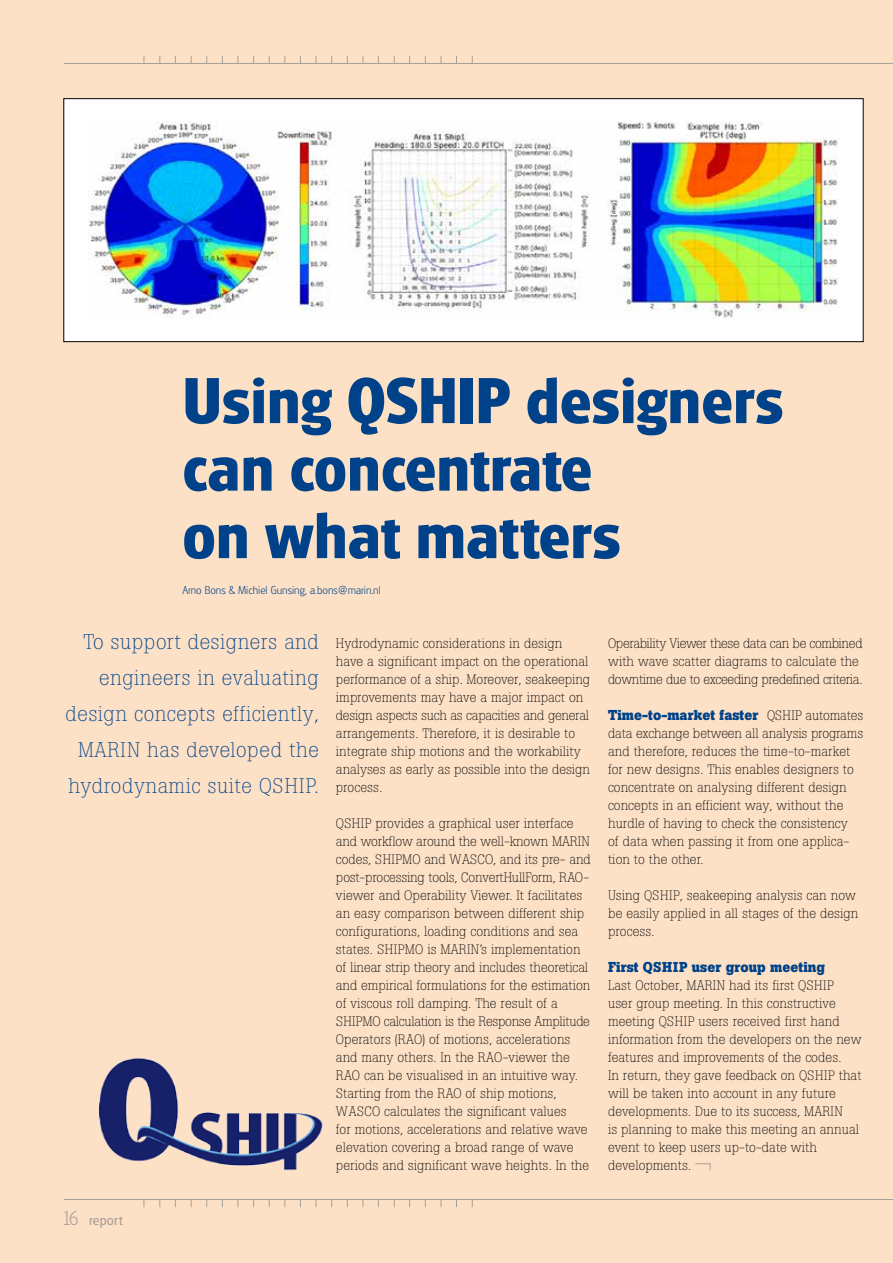
<style>
.page{position:relative;width:893px;height:1263px;background:#fde1c6}
.page>*{position:absolute;margin:0;border:0;box-sizing:border-box;transform-origin:0 0}
.t1{font:700 67.5px/67.5px "Glasgow";letter-spacing:.01em;color:#004289}
.t2{font:300 21px/36px "Boton BQ";letter-spacing:.02em;color:#004289;text-align:right}
.t3{font:15px "Glasgow";letter-spacing:.01em;color:#aaa096}
.t4{font:700 14.25px "Boton BQ";letter-spacing:.005em;color:#004289}
.t5{font:300 13.5px/18px "Boton BQ";color:#000}
.t6{font:300 13.5px/18px "Boton BQ";letter-spacing:-.03em;color:#000}
.t7{font:300 12px "Glasgow";color:#004289}
.s1{font-weight:300;font-size:21px}
.s2{font-weight:300;font-size:13.5px;color:#000}
</style>
<div class="page">
<div style="left:64px;top:99px;width:799px;height:243px;background:#fff"></div>
<img style="left:89px;top:122px;width:749px;height:196px">
<div style="left:63px;top:98px;width:801px;height:244px;border:1px solid #000"></div>
<svg style="left:695px;top:1163px;width:16px;height:7px"></svg>
<img style="left:100px;top:1058px;width:223px;height:113px">
<hr style="left:64px;top:63px;width:829px;height:1px;background:#aaa096">
<hr style="left:64px;top:1199px;width:829px;height:1px;background:#aaa096">
<h1 class="t1" style="left:183px;top:368px;width:602px">Using QSHIP designers can concentrate<br>on what matters</h1>
<p class="t7" style="left:183px;top:584px;width:199px">Arno Bons &amp; Michiel Gunsing, a.bons@marin.nl</p>
<h2 class="t2" style="left:66px;top:624px;width:255px">To support designers and engineers in evaluating design concepts efficiently,<br>MARIN has developed the hydrodynamic suite QSHIP.</h2>
<p class="t5" style="left:336px;top:634px;width:256px">Hydrodynamic considerations in design have a significant impact on the operational performance of a ship. Moreover, seakeeping improvements may have a major impact on design aspects such as capacities and general arrangements. Therefore, it is desirable to integrate ship motions and the workability analyses as early as possible into the design process.</p>
<p class="t5" style="left:336px;top:814px;width:256px">QSHIP provides a graphical user interface and workflow around the well-known MARIN codes, SHIPMO and WASCO, and its pre- and post-processing tools, ConvertHullForm, RAO&shy;viewer and Operability Viewer. It facilitates an easy comparison between different ship configurations, loading conditions and sea states. SHIPMO is MARIN’s implementation of linear strip theory and includes theoretical and empirical formulations for the estimation of viscous roll damping. The result of a SHIPMO calculation is the Response Amplitude Operators (RAO) of motions, accelerations and many others. In the RAO-viewer the RAO can be visualised in an intuitive way.<br>Starting from the RAO of ship motions, WASCO calculates the significant values<br>for motions, accelerations and relative wave elevation covering a broad range of wave periods and significant wave heights. In the</p>
<p class="t3" style="left:64px;top:1212px;width:61px"><span class="s1">16</span> report</p>
<p class="t6" style="left:608px;top:634px;width:256px">Operability Viewer these data can be combined with wave scatter diagrams to calculate the downtime due to exceeding predefined criteria.</p>
<p class="t4" style="left:608px;top:707px;width:257px">Time-to-market faster <span class="s2">QSHIP automates</span></p>
<p class="t5" style="left:608px;top:724px;width:257px">data exchange between all analysis programs and therefore, reduces the time-to-market for new designs. This enables designers to concentrate on analysing different design concepts in an efficient way, without the hurdle of having to check the consistency<br>of data when passing it from one applica&shy;tion to the other.</p>
<p class="t5" style="left:608px;top:886px;width:252px">Using QSHIP, seakeeping analysis can now be easily applied in all stages of the design process.</p>
<p class="t4" style="left:608px;top:959px;width:219px">First QSHIP user group meeting</p>
<p class="t5" style="left:608px;top:976px;width:255px">Last October, MARIN had its first QSHIP user group meeting. In this constructive meeting QSHIP users received first hand information from the developers on the new features and improvements of the codes.<br>In return, they gave feedback on QSHIP that will be taken into account in any future developments. Due to its success, MARIN<br>is planning to make this meeting an annual event to keep users up-to-date with developments.</p>
</div>
